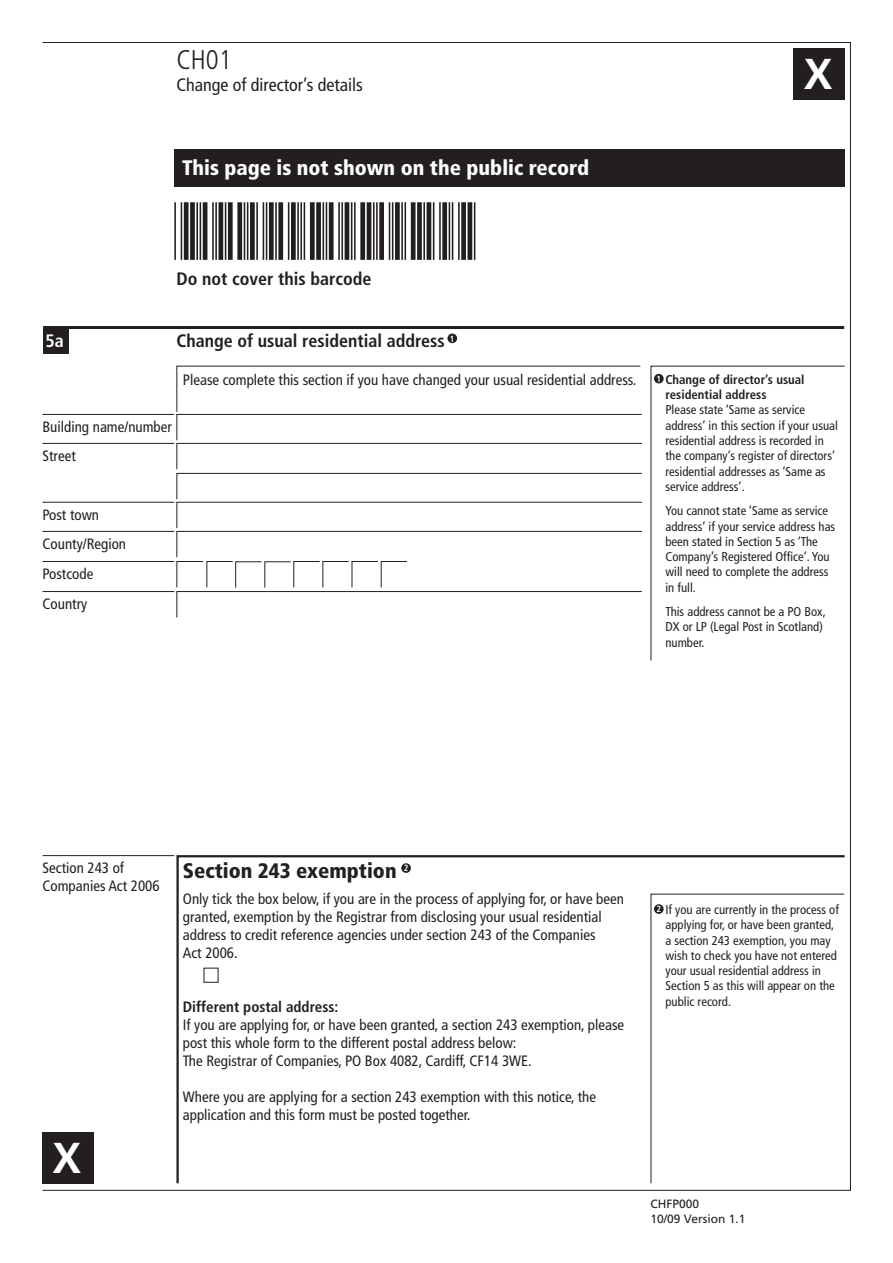
<style>
.page{position:relative;width:893px;height:1263px;background:#fff}
.page>*{position:absolute;margin:0;border:0;box-sizing:border-box;transform-origin:0 0}
.t1{font:700 43.2px "Frutiger";color:#fff}
.t2{font:300 condensed 27px "Frutiger";color:#231f20}
.t3{font:900 condensed 21px "Frutiger";color:#fff}
.t4{font:900 condensed 21px "Frutiger";color:#231f20}
.t5{font:700 condensed 18px "Frutiger";color:#231f20}
.t6{font:condensed 18px "Frutiger";color:#231f20}
.t7{font:700 condensed 18px "Frutiger";color:#fff}
.t8{font:condensed 15px/18px "Frutiger";color:#231f20}
.t9{font:700 condensed 15px "Frutiger";color:#231f20}
.t10{font:condensed 12.75px/15.3px "Frutiger";color:#231f20}
.t11{font:700 condensed 12.75px/15.3px "Frutiger";color:#231f20}
.t12{font:12px/14.4px "Frutiger";color:#231f20}
.t13{font:700 condensed 9px "Frutiger";color:#fff}
</style>
<div class="page">
<div style="left:174px;top:149px;width:671px;height:38px;background:#231f20"></div>
<div style="left:43px;top:328px;width:26px;height:25px;background:#231f20"></div>
<hr style="left:43px;top:326px;width:801px;height:3px;background:#231f20">
<svg style="left:650px;top:365px;width:195px;height:296px"></svg>
<div style="left:654px;top:374px;width:10px;height:9px;background:#231f20;border-radius:50%"></div>
<div style="left:447px;top:333px;width:10px;height:10px;background:#231f20;border-radius:50%"></div>
<svg style="left:176px;top:855px;width:669px;height:329px"></svg>
<svg style="left:650px;top:893px;width:195px;height:291px"></svg>
<div style="left:654px;top:904px;width:10px;height:10px;background:#231f20;border-radius:50%"></div>
<div style="left:204px;top:968px;width:14px;height:15px;border:1px solid #231f20"></div>
<img style="left:174px;top:202px;width:302px;height:58px">
<hr style="left:43px;top:855px;width:131px;height:1px;background:#231f20">
<div style="left:794px;top:49px;width:51px;height:51px;background:#231f20"></div>
<div style="left:43px;top:1132px;width:51px;height:51px;background:#231f20"></div>
<div style="left:401px;top:863px;width:10px;height:10px;background:#231f20;border-radius:50%"></div>
<hr style="left:43px;top:414px;width:131px;height:1px;background:#231f20">
<hr style="left:43px;top:443px;width:131px;height:1px;background:#231f20">
<hr style="left:43px;top:502px;width:131px;height:1px;background:#231f20">
<hr style="left:43px;top:531px;width:131px;height:1px;background:#231f20">
<hr style="left:43px;top:591px;width:131px;height:1px;background:#231f20">
<hr style="left:43px;top:561px;width:131px;height:1px;background:#231f20">
<svg style="left:176px;top:365px;width:466px;height:253px"></svg>
<p class="t2" style="left:176px;top:44px;width:57px">CH01</p>
<p class="t6" style="left:176px;top:74px;width:188px">Change of director’s details</p>
<p class="t3" style="left:182px;top:155px;width:409px">This page is not shown on the public record</p>
<p class="t1" style="left:804px;top:49px;width:30px">X</p>
<p class="t5" style="left:176px;top:268px;width:196px">Do not cover this barcode</p>
<p class="t7" style="left:45px;top:330px;width:20px">5a</p>
<p class="t5" style="left:176px;top:330px;width:270px">Change of usual residential address</p>
<p class="t13" style="left:450px;top:333px;width:6px">1</p>
<p class="t8" style="left:183px;top:371px;width:455px">Please complete this section if you have changed your usual residential address.</p>
<p class="t8" style="left:43px;top:418px;width:131px">Building name/number</p>
<p class="t8" style="left:43px;top:447px;width:35px">Street</p>
<p class="t8" style="left:43px;top:506px;width:58px">Post town</p>
<p class="t8" style="left:43px;top:535px;width:85px">County/Region</p>
<p class="t8" style="left:43px;top:565px;width:52px">Postcode</p>
<p class="t8" style="left:43px;top:595px;width:46px">Country</p>
<p class="t11" style="left:665px;top:372px;width:141px">Change of director’s usual residential address</p>
<p class="t10" style="left:665px;top:402px;width:174px">Please state ‘Same as service address’ in this section if your usual residential address is recorded in the company’s register of directors’ residential addresses as ‘Same as service address’.</p>
<p class="t10" style="left:665px;top:503px;width:171px">You cannot state ‘Same as service address’ if your service address has been stated in Section 5 as ‘The<br>Company’s Registered Office’. You will need to complete the address in full.</p>
<p class="t10" style="left:665px;top:604px;width:162px">This address cannot be a PO Box,<br>DX or LP (Legal Post in Scotland) number.</p>
<p class="t13" style="left:656px;top:373px;width:6px">1</p>
<p class="t8" style="left:43px;top:859px;width:119px">Section 243 of<br>Companies Act 2006</p>
<p class="t1" style="left:53px;top:1132px;width:30px">X</p>
<p class="t4" style="left:183px;top:858px;width:215px">Section 243 exemption</p>
<p class="t8" style="left:183px;top:890px;width:443px">Only tick the box below, if you are in the process of applying for, or have been granted, exemption by the Registrar from disclosing your usual residential address to credit reference agencies under section 243 of the Companies<br>Act 2006.</p>
<p class="t13" style="left:404px;top:863px;width:6px">2</p>
<p class="t9" style="left:183px;top:998px;width:157px">Different postal address:</p>
<p class="t8" style="left:183px;top:1016px;width:443px">If you are applying for, or have been granted, a section 243 exemption, please post this whole form to the different postal address below:</p>
<p class="t8" style="left:183px;top:1052px;width:350px">The Registrar of Companies, PO Box 4082, Cardiff, CF14 3WE.</p>
<p class="t8" style="left:183px;top:1088px;width:415px">Where you are applying for a section 243 exemption with this notice, the application and this form must be posted together.</p>
<p class="t10" style="left:665px;top:902px;width:175px">If you are currently in the process of applying for, or have been granted, a section 243 exemption, you may wish to check you have not entered your usual residential address in<br>Section 5 as this will appear on the public record.</p>
<p class="t13" style="left:656px;top:904px;width:6px">2</p>
<p class="t12" style="left:651px;top:1197px;width:96px">CHFP000<br>10/09 Version 1.1</p>
</div>
